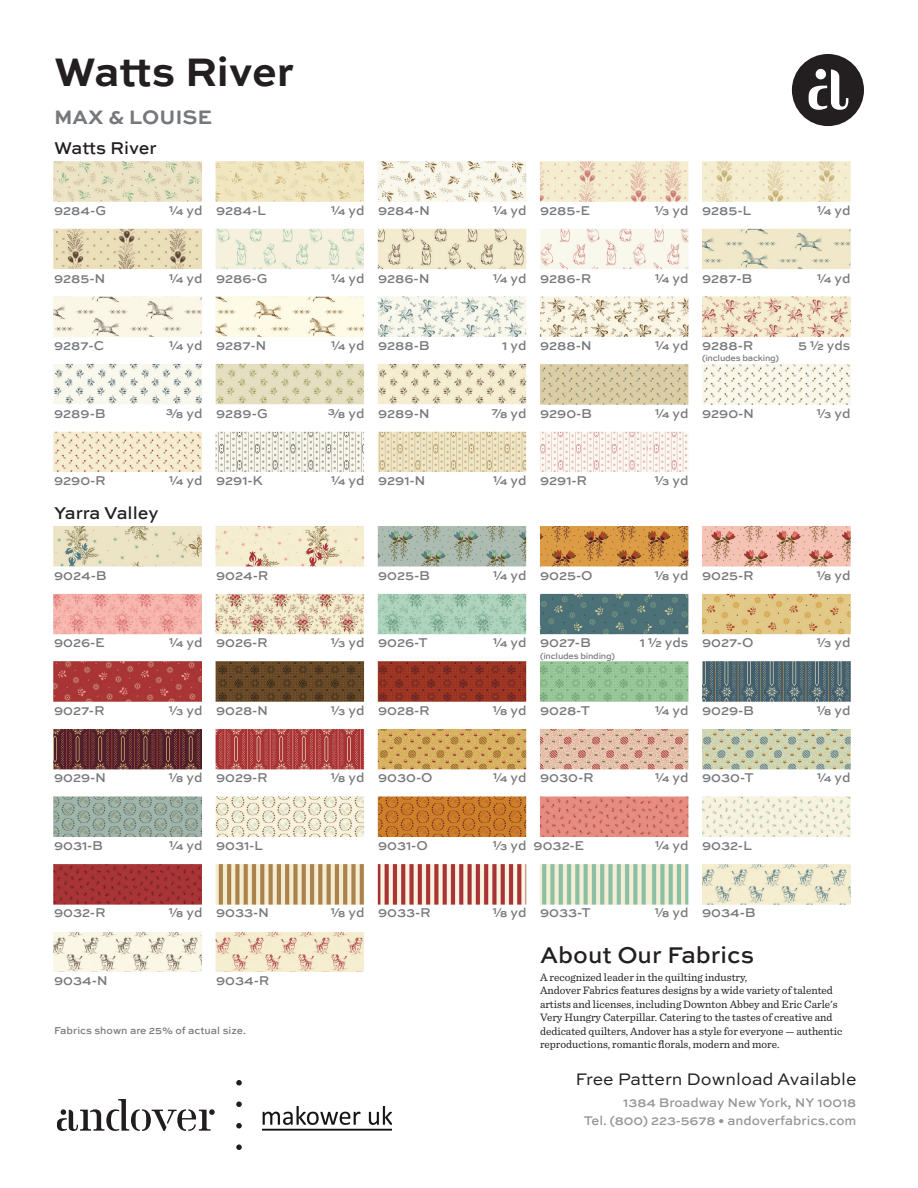
<style>
.page{position:relative;width:918px;height:1188px;background:#fff}
.page>*{position:absolute;margin:0;border:0;box-sizing:border-box;transform-origin:0 0}
.t1{font:700 42px "Sweet Sans Pro";letter-spacing:-.005em;color:#231f20}
.t2{font:500 24px "Sweet Sans Pro";color:#231f20}
.t3{font:700 20.55px "Sweet Sans Pro";color:#76787b}
.t4{font:500 18px "Sweet Sans Pro";letter-spacing:-.005em;color:#231f20}
.t5{font:17.7px "Sweet Sans Pro";color:#231f20}
.t6{font:500 13.5px "Sweet Sans Pro";color:#76787b}
.t7{font:500 13.2px/18px "Sweet Sans Pro";color:#939598;text-align:right}
.t8{font:11.25px/13.5px "Sentinel";color:#231f20}
.t9{font:500 10.5px "Sweet Sans Pro";color:#76787b}
.t10{font:500 9px "Sweet Sans Pro";letter-spacing:-.025em;color:#76787b}
</style>
<div class="page">
<div style="left:792px;top:54px;width:72px;height:72px;background:#231f20;border-radius:50%"></div>
<svg style="left:809px;top:69px;width:39px;height:41px"></svg>
<div style="left:816px;top:69px;width:10px;height:10px;background:#fff;border-radius:50%"></div>
<svg style="left:236px;top:1144px;width:6px;height:6px"></svg>
<svg style="left:236px;top:1123px;width:6px;height:5px"></svg>
<svg style="left:236px;top:1101px;width:6px;height:6px"></svg>
<svg style="left:236px;top:1080px;width:6px;height:6px"></svg>
<svg style="left:57px;top:1099px;width:158px;height:32px"></svg>
<img style="left:263px;top:1107px;width:129px;height:24px">
<img style="left:53px;top:161px;width:798px;height:811px">
<h1 class="t1" style="left:54px;top:40px;width:242px">Watts River</h1>
<h3 class="t3" style="left:54px;top:101px;width:160px">MAX &amp; LOUISE</h3>
<h3 class="t4" style="left:54px;top:135px;width:104px">Watts River</h3>
<p class="t6" style="left:169px;top:201px;width:35px">1/4 yd</p>
<p class="t6" style="left:331px;top:201px;width:35px">1/4 yd</p>
<p class="t6" style="left:493px;top:201px;width:35px">1/4 yd</p>
<p class="t6" style="left:817px;top:201px;width:35px">1/4 yd</p>
<p class="t6" style="left:655px;top:201px;width:35px">1/3 yd</p>
<p class="t6" style="left:54px;top:201px;width:54px">9284-G</p>
<p class="t6" style="left:702px;top:201px;width:51px">9285-L</p>
<p class="t6" style="left:216px;top:201px;width:51px">9284-L</p>
<p class="t6" style="left:378px;top:201px;width:54px">9284-N</p>
<p class="t6" style="left:540px;top:201px;width:52px">9285-E</p>
<p class="t6" style="left:169px;top:268px;width:35px">1/4 yd</p>
<p class="t6" style="left:331px;top:268px;width:35px">1/4 yd</p>
<p class="t6" style="left:493px;top:268px;width:35px">1/4 yd</p>
<p class="t6" style="left:655px;top:268px;width:35px">1/4 yd</p>
<p class="t6" style="left:817px;top:268px;width:35px">1/4 yd</p>
<p class="t6" style="left:216px;top:268px;width:53px">9286-G</p>
<p class="t6" style="left:54px;top:268px;width:53px">9285-N</p>
<p class="t6" style="left:702px;top:268px;width:52px">9287-B</p>
<p class="t6" style="left:378px;top:268px;width:53px">9286-N</p>
<p class="t6" style="left:540px;top:268px;width:53px">9286-R</p>
<p class="t6" style="left:169px;top:336px;width:35px">1/4 yd</p>
<p class="t6" style="left:331px;top:336px;width:35px">1/4 yd</p>
<p class="t6" style="left:655px;top:336px;width:35px">1/4 yd</p>
<p class="t6" style="left:502px;top:336px;width:26px">1 yd</p>
<p class="t6" style="left:54px;top:336px;width:52px">9287-C</p>
<p class="t6" style="left:702px;top:336px;width:53px">9288-R</p>
<p class="t6" style="left:216px;top:336px;width:52px">9287-N</p>
<p class="t6" style="left:378px;top:336px;width:53px">9288-B</p>
<p class="t6" style="left:540px;top:336px;width:53px">9288-N</p>
<p class="t10" style="left:702px;top:351px;width:79px">(includes backing)</p>
<p class="t6" style="left:798px;top:336px;width:54px">5 1/2 yds</p>
<p class="t6" style="left:166px;top:403px;width:38px">3/8 yd</p>
<p class="t6" style="left:328px;top:403px;width:38px">3/8 yd</p>
<p class="t6" style="left:491px;top:403px;width:37px">7/8 yd</p>
<p class="t6" style="left:817px;top:403px;width:35px">1/3 yd</p>
<p class="t6" style="left:655px;top:403px;width:35px">1/4 yd</p>
<p class="t6" style="left:216px;top:403px;width:53px">9289-G</p>
<p class="t6" style="left:54px;top:403px;width:53px">9289-B</p>
<p class="t6" style="left:702px;top:403px;width:54px">9290-N</p>
<p class="t6" style="left:378px;top:403px;width:53px">9289-N</p>
<p class="t6" style="left:540px;top:403px;width:54px">9290-B</p>
<p class="t6" style="left:54px;top:471px;width:53px">9290-R</p>
<h3 class="t4" style="left:54px;top:500px;width:106px">Yarra Valley</h3>
<p class="t6" style="left:169px;top:471px;width:35px">1/4 yd</p>
<p class="t6" style="left:331px;top:471px;width:35px">1/4 yd</p>
<p class="t6" style="left:493px;top:471px;width:35px">1/4 yd</p>
<p class="t6" style="left:216px;top:471px;width:48px">9291-K</p>
<p class="t6" style="left:378px;top:471px;width:49px">9291-N</p>
<p class="t6" style="left:540px;top:471px;width:49px">9291-R</p>
<p class="t6" style="left:655px;top:471px;width:35px">1/3 yd</p>
<p class="t6" style="left:493px;top:565px;width:35px">1/4 yd</p>
<p class="t6" style="left:655px;top:565px;width:35px">1/8 yd</p>
<p class="t6" style="left:817px;top:565px;width:35px">1/8 yd</p>
<p class="t6" style="left:54px;top:565px;width:54px">9024-B</p>
<p class="t6" style="left:216px;top:565px;width:54px">9024-R</p>
<p class="t6" style="left:378px;top:565px;width:54px">9025-B</p>
<p class="t6" style="left:540px;top:565px;width:54px">9025-O</p>
<p class="t6" style="left:702px;top:565px;width:53px">9025-R</p>
<p class="t6" style="left:169px;top:633px;width:35px">1/4 yd</p>
<p class="t6" style="left:331px;top:633px;width:35px">1/3 yd</p>
<p class="t6" style="left:493px;top:633px;width:35px">1/4 yd</p>
<p class="t6" style="left:640px;top:633px;width:50px">1 ½ yds</p>
<p class="t6" style="left:54px;top:633px;width:52px">9026-E</p>
<p class="t6" style="left:216px;top:633px;width:53px">9026-R</p>
<p class="t6" style="left:378px;top:633px;width:51px">9026-T</p>
<p class="t6" style="left:540px;top:633px;width:53px">9027-B</p>
<p class="t6" style="left:702px;top:633px;width:53px">9027-O</p>
<p class="t6" style="left:817px;top:633px;width:35px">1/3 yd</p>
<p class="t10" style="left:540px;top:649px;width:77px">(includes binding)</p>
<p class="t6" style="left:169px;top:700px;width:35px">1/3 yd</p>
<p class="t6" style="left:331px;top:700px;width:35px">1/3 yd</p>
<p class="t6" style="left:493px;top:700px;width:35px">1/8 yd</p>
<p class="t6" style="left:817px;top:700px;width:35px">1/8 yd</p>
<p class="t6" style="left:655px;top:700px;width:35px">1/4 yd</p>
<p class="t6" style="left:54px;top:700px;width:52px">9027-R</p>
<p class="t6" style="left:216px;top:700px;width:54px">9028-N</p>
<p class="t6" style="left:378px;top:700px;width:53px">9028-R</p>
<p class="t6" style="left:540px;top:700px;width:51px">9028-T</p>
<p class="t6" style="left:702px;top:700px;width:54px">9029-B</p>
<p class="t6" style="left:169px;top:768px;width:35px">1/8 yd</p>
<p class="t6" style="left:331px;top:768px;width:35px">1/8 yd</p>
<p class="t6" style="left:493px;top:768px;width:35px">1/4 yd</p>
<p class="t6" style="left:655px;top:768px;width:35px">1/4 yd</p>
<p class="t6" style="left:54px;top:768px;width:54px">9029-N</p>
<p class="t6" style="left:216px;top:768px;width:53px">9029-R</p>
<p class="t6" style="left:378px;top:768px;width:56px">9030-O</p>
<p class="t6" style="left:540px;top:768px;width:55px">9030-R</p>
<p class="t6" style="left:702px;top:768px;width:53px">9030-T</p>
<p class="t6" style="left:169px;top:835px;width:35px">1/4 yd</p>
<p class="t6" style="left:493px;top:835px;width:35px">1/3 yd</p>
<p class="t6" style="left:655px;top:835px;width:35px">1/4 yd</p>
<p class="t6" style="left:54px;top:835px;width:51px">9031-B</p>
<p class="t6" style="left:216px;top:835px;width:49px">9031-L</p>
<p class="t6" style="left:378px;top:835px;width:51px">9031-O</p>
<p class="t6" style="left:534px;top:835px;width:52px">9032-E</p>
<p class="t6" style="left:702px;top:835px;width:51px">9032-L</p>
<p class="t6" style="left:169px;top:903px;width:35px">1/8 yd</p>
<p class="t6" style="left:331px;top:903px;width:35px">1/8 yd</p>
<p class="t6" style="left:493px;top:903px;width:35px">1/8 yd</p>
<p class="t6" style="left:655px;top:903px;width:35px">1/8 yd</p>
<p class="t6" style="left:54px;top:903px;width:53px">9032-R</p>
<p class="t6" style="left:216px;top:903px;width:55px">9033-N</p>
<p class="t6" style="left:378px;top:903px;width:54px">9033-R</p>
<p class="t6" style="left:540px;top:903px;width:52px">9033-T</p>
<p class="t6" style="left:702px;top:903px;width:55px">9034-B</p>
<h2 class="t2" style="left:540px;top:938px;width:216px">About Our Fabrics</h2>
<p class="t6" style="left:817px;top:768px;width:35px">1/4 yd</p>
<p class="t6" style="left:54px;top:970px;width:55px">9034-N</p>
<p class="t6" style="left:216px;top:970px;width:55px">9034-R</p>
<p class="t9" style="left:54px;top:1023px;width:194px">Fabrics shown are 25% of actual size.</p>
<p class="t8" style="left:540px;top:970px;width:304px">A recognized leader in the quilting industry,<br>Andover Fabrics features designs by a wide variety of talented artists and licenses, including Downton Abbey and Eric Carle's Very Hungry Caterpillar. Catering to the tastes of creative and dedicated quilters, Andover has a style for everyone — authentic reproductions, romantic florals, modern and more.</p>
<h3 class="t5" style="left:576px;top:1066px;width:283px">Free Pattern Download Available</h3>
<p class="t7" style="left:584px;top:1093px;width:274px">1384 Broadway New York, NY 10018<br>Tel. (800) 223-5678 • andoverfabrics.com</p>
</div>
